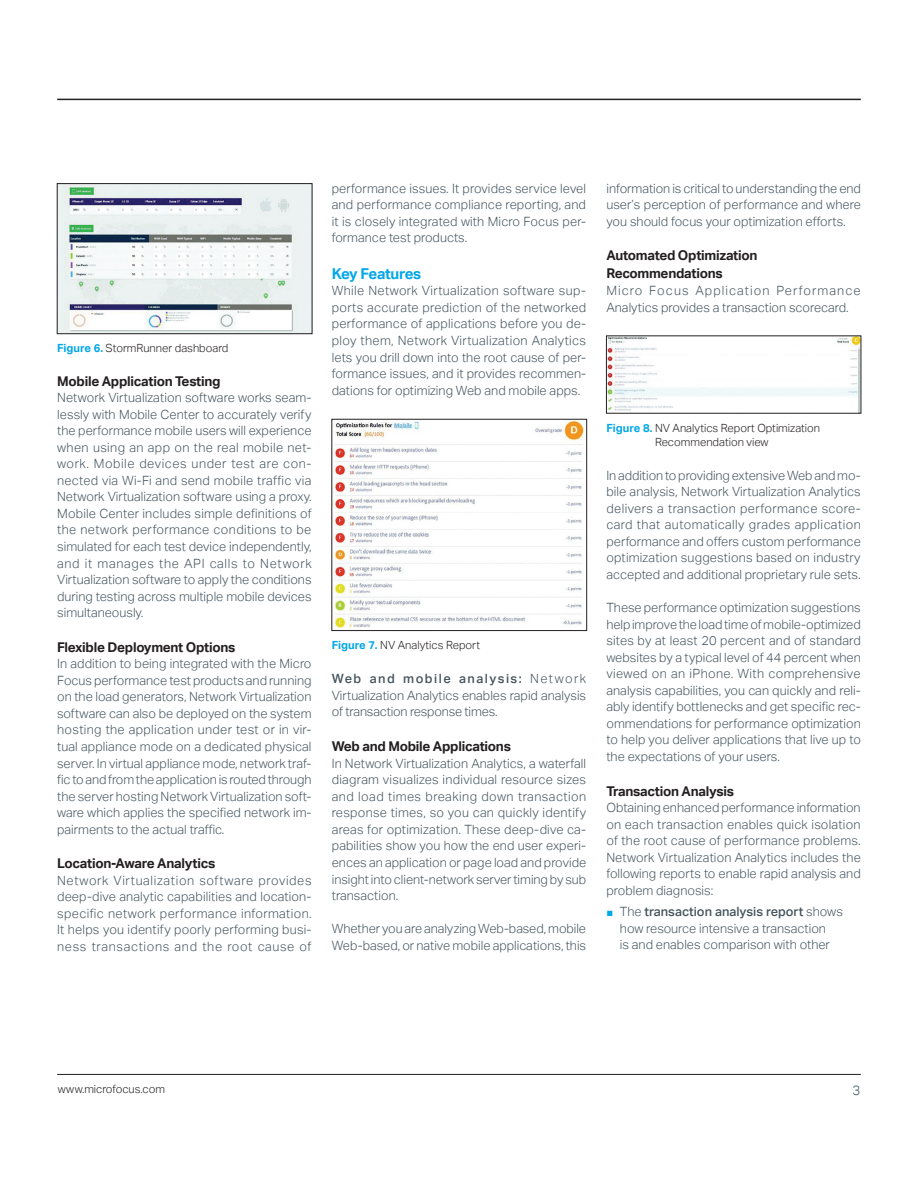
<style>
.page{position:relative;width:918px;height:1188px;background:#fff}
.page>*{position:absolute;margin:0;border:0;box-sizing:border-box;transform-origin:0 0}
.subhead_10_13-blue{font:700 15px "Aktiv Grotesk";letter-spacing:-.02em;color:#00a7e9}
.subhead_9_12_medium{font:700 13.5px/18px "Aktiv Grotesk";letter-spacing:-.02em;color:#231f20}
.pg_num_right_9_11-li{font:300 13.5px "Aktiv Grotesk";color:#45555f}
.body_8_5_11-grey{font:300 12.75px/16.5px "Aktiv Grotesk";color:#45555f;text-align:justify}
.caption_7_5_9_5{font:300 11.25px/14.2px "Aktiv Grotesk";color:#231f20;text-align:center}
.inside_pg_url_7_5_9{font:300 11.25px "Aktiv Grotesk";color:#231f20}
.s1{font-weight:700;color:#00a7e9}
.s2{font-weight:500}
.s3{font-family:"Arial";font-weight:400;font-size:11.25px;color:#00a7e9}
</style>
<div class="page">
<hr style="left:57px;top:99px;width:804px;height:1px;background:#231f20">
<hr style="left:57px;top:1074px;width:804px;height:1px;background:#231f20">
<img style="left:59px;top:185px;width:251px;height:147px">
<div style="left:57px;top:183px;width:255px;height:151px;border:1px solid #231f20"></div>
<img style="left:334px;top:421px;width:251px;height:208px">
<div style="left:332px;top:419px;width:255px;height:212px;border:1px solid #231f20"></div>
<img style="left:608px;top:338px;width:251px;height:73px">
<p class="caption_7_5_9_5" style="left:57px;top:341px;width:173px"><span class="s1">Figure 6.</span> StormRunner dashboard</p>
<p class="subhead_9_12_medium" style="left:57px;top:372px;width:165px">Mobile Application Testing</p>
<p class="body_8_5_11-grey" style="left:57px;top:389px;width:256px">Network Virtualization software works seam&shy;lessly with Mobile Center to accurately verify the performance mobile users will experience when using an app on the real mobile net&shy;work. Mobile devices under test are con&shy;nected via Wi-Fi and send mobile traffic via Network Virtualization software using a proxy.<br>Mobile Center includes simple definitions of the network performance conditions to be simulated for each test device independently, and it manages the API calls to Network Virtualization software to apply the conditions during testing across multiple mobile devices simultaneously.</p>
<p class="subhead_9_12_medium" style="left:57px;top:638px;width:180px">Flexible Deployment Options</p>
<p class="body_8_5_11-grey" style="left:57px;top:656px;width:256px">In addition to being integrated with the Micro Focus performance test products and running on the load generators, Network Virtualization software can also be deployed on the system hosting the application under test or in vir&shy;tual appliance mode on a dedicated physical server. In virtual appliance mode, network traf&shy;fic to and from the application is routed through the server hosting Network Virtualization soft&shy;ware which applies the specified network im&shy;pairments to the actual traffic.</p>
<p class="subhead_9_12_medium" style="left:57px;top:855px;width:160px">Location-Aware Analytics</p>
<p class="body_8_5_11-grey" style="left:57px;top:872px;width:256px">Network Virtualization software provides deep-dive analytic capabilities and location&shy;specific network performance information.<br>It helps you identify poorly performing busi&shy;ness transactions and the root cause of</p>
<p class="body_8_5_11-grey" style="left:332px;top:180px;width:256px">performance issues. It provides service level and performance compliance reporting, and it is closely integrated with Micro Focus per&shy;formance test products.</p>
<p class="subhead_10_13-blue" style="left:332px;top:265px;width:91px">Key Features</p>
<p class="body_8_5_11-grey" style="left:332px;top:283px;width:256px">While Network Virtualization software sup&shy;ports accurate prediction of the networked performance of applications before you de&shy;ploy them, Network Virtualization Analytics lets you drill down into the root cause of per&shy;formance issues, and it provides recommen&shy;dations for optimizing Web and mobile apps.</p>
<p class="caption_7_5_9_5" style="left:332px;top:638px;width:150px"><span class="s1">Figure 7.</span> NV Analytics Report</p>
<p class="body_8_5_11-grey" style="left:332px;top:670px;width:256px"><span class="s2">Web and mobile analysis:</span> Network Virtualization Analytics enables rapid analysis of transaction response times.</p>
<p class="subhead_9_12_medium" style="left:332px;top:737px;width:181px">Web and Mobile Applications</p>
<p class="body_8_5_11-grey" style="left:332px;top:755px;width:256px">In Network Virtualization Analytics, a waterfall diagram visualizes individual resource sizes and load times breaking down transaction response times, so you can quickly identify areas for optimization. These deep-dive ca&shy;pabilities show you how the end user experi&shy;ences an application or page load and provide insight into client-network server timing by sub transaction.</p>
<p class="body_8_5_11-grey" style="left:332px;top:921px;width:256px">Whether you are analyzing Web-based, mobile<br>Web-based, or native mobile applications, this</p>
<p class="body_8_5_11-grey" style="left:606px;top:180px;width:256px">information is critical to understanding the end user’s perception of performance and where you should focus your optimization efforts.</p>
<p class="subhead_9_12_medium" style="left:606px;top:247px;width:153px">Automated Optimization<br>Recommendations</p>
<p class="body_8_5_11-grey" style="left:606px;top:282px;width:256px">Micro Focus Application Performance<br>Analytics provides a transaction scorecard.</p>
<p class="caption_7_5_9_5" style="left:607px;top:421px;width:215px"><span class="s1">Figure 8.</span> NV Analytics Report Optimization<br>Recommendation view</p>
<p class="body_8_5_11-grey" style="left:606px;top:467px;width:256px">In addition to providing extensive Web and mo&shy;bile analysis, Network Virtualization Analytics delivers a transaction performance score&shy;card that automatically grades application performance and offers custom performance optimization suggestions based on industry accepted and additional proprietary rule sets.</p>
<p class="body_8_5_11-grey" style="left:606px;top:599px;width:256px">These performance optimization suggestions help improve the load time of mobile-optimized sites by at least 20 percent and of standard websites by a typical level of 44 percent when viewed on an iPhone. With comprehensive analysis capabilities, you can quickly and reli&shy;ably identify bottlenecks and get specific rec&shy;ommendations for performance optimization to help you deliver applications that live up to the expectations of your users.</p>
<p class="subhead_9_12_medium" style="left:606px;top:782px;width:129px">Transaction Analysis</p>
<p class="body_8_5_11-grey" style="left:606px;top:800px;width:256px">Obtaining enhanced performance information on each transaction enables quick isolation of the root cause of performance problems.<br>Network Virtualization Analytics includes the following reports to enable rapid analysis and problem diagnosis:</p>
<p class="body_8_5_11-grey" style="left:606px;top:903px;width:238px;text-align:center"><span class="s3">■</span> The <span class="s2">transaction analysis report</span> shows how resource intensive a transaction<br>is and enables comparison with other</p>
<p class="inside_pg_url_7_5_9" style="left:58px;top:1083px;width:109px">www.microfocus.com</p>
<p class="pg_num_right_9_11-li" style="left:853px;top:1082px;width:9px">3</p>
</div>
